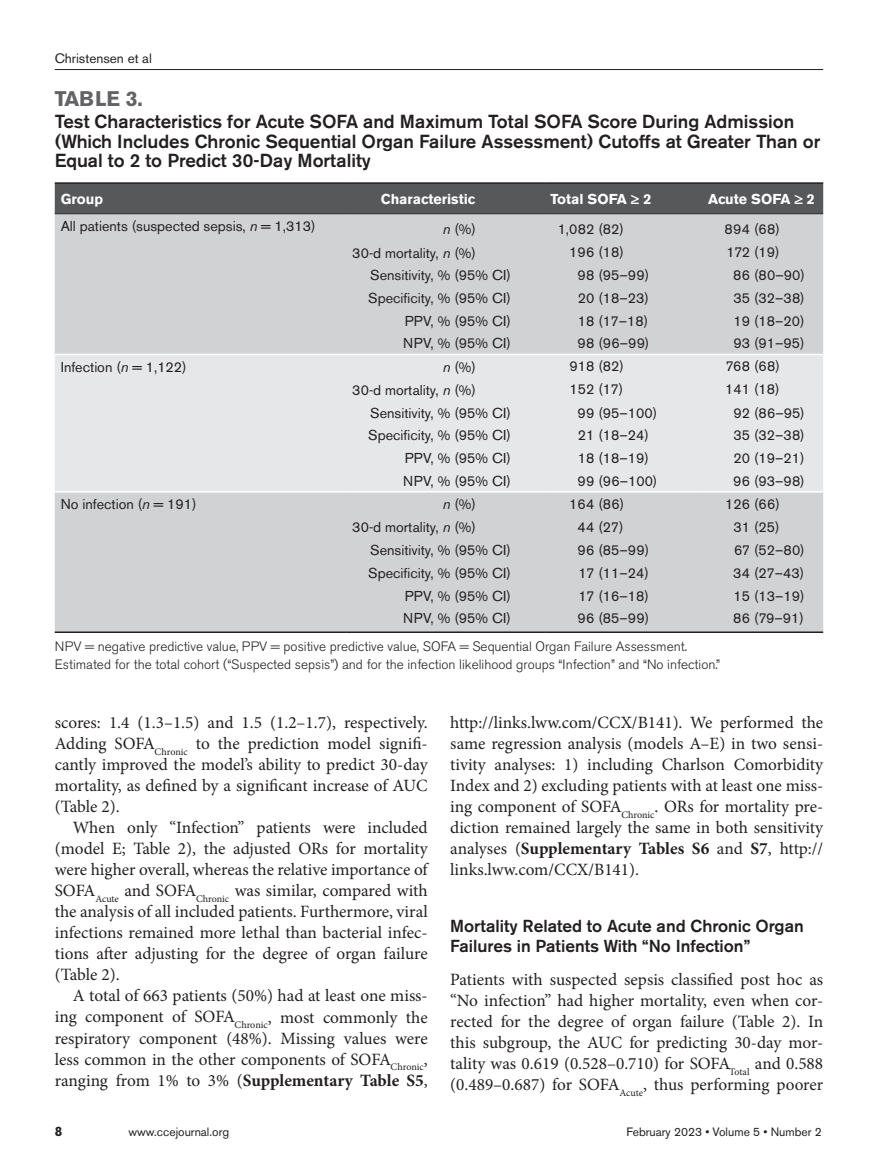
<style>
.page{position:relative;width:878px;height:1175px;background:#fff}
.page>*{position:absolute;margin:0;border:0;box-sizing:border-box;transform-origin:0 0}
.t1{font:700 21px "Akzidenz Grotesk BE";color:#636366}
.t2{font:500 18.75px/19.5px "Akzidenz Grotesk BE";color:#231f20}
.t3{font:17.25px/21px "Minion Pro";color:#231f20;text-align:justify}
.t4{font:500 17.25px/19.5px "Akzidenz Grotesk BE";color:#231f20}
.t5{font:14.25px "Akzidenz Grotesk BE";color:#231f20}
.t6{font:700 14.25px "Akzidenz Grotesk BE";color:#fff}
.t7{font:300 13.5px/18px "Akzidenz Grotesk BE";color:#231f20}
.t8{font:13.5px "Akzidenz Grotesk BE";color:#231f20}
.t9{font:700 13.5px "Akzidenz Grotesk BE";color:#231f20}
.t10{font:12px "Akzidenz Grotesk BE";color:#231f20}
.s1{font-family:"Gandhari Unicode"}
.s2{font-style:italic}
.s3{font-weight:700}
</style>
<div class="page">
<hr style="left:55px;top:69px;width:768px;height:1px;background:#231f20">
<div style="left:55px;top:184px;width:768px;height:29px;background:#57585a"></div>
<div style="left:55px;top:214px;width:768px;height:417px;background:#d1d2d4"></div>
<div style="left:55px;top:355px;width:768px;height:136px;background:#e6e7e9"></div>
<hr style="left:346px;top:182px;width:200px;height:2px;background:#231f20">
<hr style="left:546px;top:182px;width:154px;height:2px;background:#231f20">
<hr style="left:700px;top:182px;width:123px;height:2px;background:#231f20">
<hr style="left:55px;top:182px;width:291px;height:2px;background:#231f20">
<hr style="left:55px;top:213px;width:291px;height:1px;background:#231f20">
<hr style="left:346px;top:213px;width:200px;height:1px;background:#231f20">
<hr style="left:546px;top:213px;width:154px;height:1px;background:#231f20">
<hr style="left:700px;top:213px;width:123px;height:1px;background:#231f20">
<hr style="left:55px;top:631px;width:291px;height:2px;background:#231f20">
<hr style="left:346px;top:631px;width:200px;height:2px;background:#231f20">
<hr style="left:546px;top:631px;width:154px;height:2px;background:#231f20">
<hr style="left:700px;top:631px;width:123px;height:2px;background:#231f20">
<hr style="left:55px;top:354px;width:291px;height:1px;background:#fff">
<hr style="left:55px;top:491px;width:291px;height:1px;background:#fff">
<hr style="left:346px;top:354px;width:200px;height:1px;background:#fff">
<hr style="left:546px;top:354px;width:154px;height:1px;background:#fff">
<hr style="left:700px;top:354px;width:123px;height:1px;background:#fff">
<hr style="left:346px;top:491px;width:200px;height:1px;background:#fff">
<hr style="left:546px;top:491px;width:154px;height:1px;background:#fff">
<hr style="left:700px;top:491px;width:123px;height:1px;background:#fff">
<p class="t8" style="left:55px;top:50px;width:99px">Christensen et al</p>
<p class="t1" style="left:55px;top:86px;width:89px">TABLE 3.</p>
<p class="t2" style="left:55px;top:112px;width:767px">Test Characteristics for Acute SOFA and Maximum Total SOFA Score During Admission (Which Includes Chronic Sequential Organ Failure Assessment) Cutoffs at Greater Than or<br>Equal to 2 to Predict 30-Day Mortality</p>
<p class="t6" style="left:61px;top:191px;width:44px">Group</p>
<p class="t6" style="left:381px;top:191px;width:96px">Characteristic</p>
<p class="t6" style="left:550px;top:191px;width:102px">Total SOFA <span class="s1">≥</span> 2</p>
<p class="t6" style="left:708px;top:191px;width:108px">Acute SOFA <span class="s1">≥</span> 2</p>
<p class="t5" style="left:61px;top:218px;width:256px">All patients (suspected sepsis, <span class="s2">n</span> = 1,313)</p>
<p class="t5" style="left:443px;top:221px;width:35px"><span class="s2">n</span> (%)</p>
<p class="t5" style="left:557px;top:220px;width:68px">1,082 (82)</p>
<p class="t5" style="left:724px;top:220px;width:57px">894 (68)</p>
<p class="t5" style="left:352px;top:244px;width:125px">30-d mortality, <span class="s2">n</span> (%)</p>
<p class="t5" style="left:569px;top:244px;width:56px">196 (18)</p>
<p class="t5" style="left:726px;top:244px;width:55px">172 (19)</p>
<p class="t5" style="left:370px;top:267px;width:142px">Sensitivity, % (95% CI)</p>
<p class="t5" style="left:577px;top:267px;width:73px">98 (95–99)</p>
<p class="t5" style="left:733px;top:267px;width:73px">86 (80–90)</p>
<p class="t5" style="left:368px;top:290px;width:144px">Specificity, % (95% CI)</p>
<p class="t5" style="left:578px;top:290px;width:72px">20 (18–23)</p>
<p class="t5" style="left:733px;top:290px;width:73px">35 (32–38)</p>
<p class="t5" style="left:404px;top:312px;width:108px">PPV, % (95% CI)</p>
<p class="t5" style="left:578px;top:312px;width:72px">18 (17–18)</p>
<p class="t5" style="left:733px;top:312px;width:72px">19 (18–20)</p>
<p class="t5" style="left:403px;top:335px;width:109px">NPV, % (95% CI)</p>
<p class="t5" style="left:577px;top:335px;width:73px">98 (96–99)</p>
<p class="t5" style="left:733px;top:335px;width:72px">93 (91–95)</p>
<p class="t5" style="left:61px;top:358px;width:127px">Infection (<span class="s2">n</span> = 1,122)</p>
<p class="t5" style="left:443px;top:358px;width:35px"><span class="s2">n</span> (%)</p>
<p class="t5" style="left:569px;top:358px;width:56px">918 (82)</p>
<p class="t5" style="left:725px;top:358px;width:56px">768 (68)</p>
<p class="t5" style="left:352px;top:381px;width:125px">30-d mortality, <span class="s2">n</span> (%)</p>
<p class="t5" style="left:569px;top:381px;width:55px">152 (17)</p>
<p class="t5" style="left:725px;top:381px;width:56px">141 (18)</p>
<p class="t5" style="left:370px;top:404px;width:142px">Sensitivity, % (95% CI)</p>
<p class="t5" style="left:577px;top:404px;width:81px">99 (95–100)</p>
<p class="t5" style="left:733px;top:404px;width:73px">92 (86–95)</p>
<p class="t5" style="left:368px;top:427px;width:144px">Specificity, % (95% CI)</p>
<p class="t5" style="left:578px;top:427px;width:72px">21 (18–24)</p>
<p class="t5" style="left:733px;top:427px;width:73px">35 (32–38)</p>
<p class="t5" style="left:404px;top:450px;width:108px">PPV, % (95% CI)</p>
<p class="t5" style="left:578px;top:450px;width:72px">18 (18–19)</p>
<p class="t5" style="left:733px;top:450px;width:72px">20 (19–21)</p>
<p class="t5" style="left:403px;top:472px;width:109px">NPV, % (95% CI)</p>
<p class="t5" style="left:577px;top:472px;width:81px">99 (96–100)</p>
<p class="t5" style="left:733px;top:472px;width:73px">96 (93–98)</p>
<p class="t5" style="left:61px;top:495px;width:137px">No infection (<span class="s2">n</span> = 191)</p>
<p class="t5" style="left:443px;top:495px;width:35px"><span class="s2">n</span> (%)</p>
<p class="t5" style="left:569px;top:495px;width:56px">164 (86)</p>
<p class="t5" style="left:725px;top:495px;width:56px">126 (66)</p>
<p class="t5" style="left:352px;top:519px;width:125px">30-d mortality, <span class="s2">n</span> (%)</p>
<p class="t5" style="left:577px;top:518px;width:48px">44 (27)</p>
<p class="t5" style="left:733px;top:518px;width:48px">31 (25)</p>
<p class="t5" style="left:370px;top:541px;width:142px">Sensitivity, % (95% CI)</p>
<p class="t5" style="left:577px;top:541px;width:73px">96 (85–99)</p>
<p class="t5" style="left:734px;top:541px;width:72px">67 (52–80)</p>
<p class="t5" style="left:368px;top:564px;width:144px">Specificity, % (95% CI)</p>
<p class="t5" style="left:578px;top:564px;width:72px">17 (11–24)</p>
<p class="t5" style="left:733px;top:564px;width:72px">34 (27–43)</p>
<p class="t5" style="left:404px;top:587px;width:108px">PPV, % (95% CI)</p>
<p class="t5" style="left:578px;top:587px;width:72px">17 (16–18)</p>
<p class="t5" style="left:733px;top:587px;width:72px">15 (13–19)</p>
<p class="t5" style="left:403px;top:610px;width:109px">NPV, % (95% CI)</p>
<p class="t5" style="left:577px;top:610px;width:73px">96 (85–99)</p>
<p class="t5" style="left:733px;top:610px;width:72px">86 (79–91)</p>
<p class="t7" style="left:55px;top:637px;width:667px">NPV = negative predictive value, PPV = positive predictive value, SOFA = Sequential Organ Failure Assessment.<br>Estimated for the total cohort (“Suspected sepsis”) and for the infection likelihood groups “Infection” and “No infection.”</p>
<p class="t3" style="left:55px;top:712px;width:374px">scores: 1.4 (1.3–1.5) and 1.5 (1.2–1.7), respectively.<br>Adding SOFA<sub>Chronic</sub> to the prediction model signifi&shy;cantly improved the model’s ability to predict 30-day mortality, as defined by a significant increase of AUC (Table 2).</p>
<p class="t3" style="left:55px;top:817px;width:374px;text-indent:18px">When only “Infection” patients were included (model E; Table 2), the adjusted ORs for mortality were higher overall, whereas the relative importance of SOFA<sub>Acute</sub> and SOFA<sub>Chronic</sub> was similar, compared with the analysis of all included patients. Furthermore, viral infections remained more lethal than bacterial infec&shy;tions after adjusting for the degree of organ failure (Table 2).</p>
<p class="t3" style="left:55px;top:985px;width:374px;text-indent:18px">A total of 663 patients (50%) had at least one miss&shy;ing component of SOFA<sub>Chronic</sub>, most commonly the respiratory component (48%). Missing values were less common in the other components of SOFA<sub>Chronic</sub>, ranging from 1% to 3% (<span class="s3">Supplementary Table S5</span>,</p>
<p class="t3" style="left:450px;top:712px;width:374px">http://links.lww.com/CCX/B141). We performed the same regression analysis (models A–E) in two sensi&shy;tivity analyses: 1) including Charlson Comorbidity Index and 2) excluding patients with at least one miss&shy;ing component of SOFA<sub>Chronic</sub>. ORs for mortality pre&shy;diction remained largely the same in both sensitivity analyses (<span class="s3">Supplementary Tables S6</span> and <span class="s3">S7</span>, http:// links.lww.com/CCX/B141).</p>
<p class="t4" style="left:450px;top:916px;width:355px">Mortality Related to Acute and Chronic Organ<br>Failures in Patients With “No Infection”</p>
<p class="t3" style="left:450px;top:969px;width:374px">Patients with suspected sepsis classified post hoc as “No infection” had higher mortality, even when cor&shy;rected for the degree of organ failure (Table 2). In this subgroup, the AUC for predicting 30-day mor&shy;tality was 0.619 (0.528–0.710) for SOFA<sub>Total</sub> and 0.588 (0.489–0.687) for SOFA<sub>Acute</sub>, thus performing poorer</p>
<p class="t9" style="left:55px;top:1123px;width:9px">8</p>
<p class="t10" style="left:128px;top:1125px;width:102px">www.ccejournal.org</p>
<p class="t10" style="left:626px;top:1125px;width:197px">February 2023 • Volume 5 • Number 2</p>
</div>
